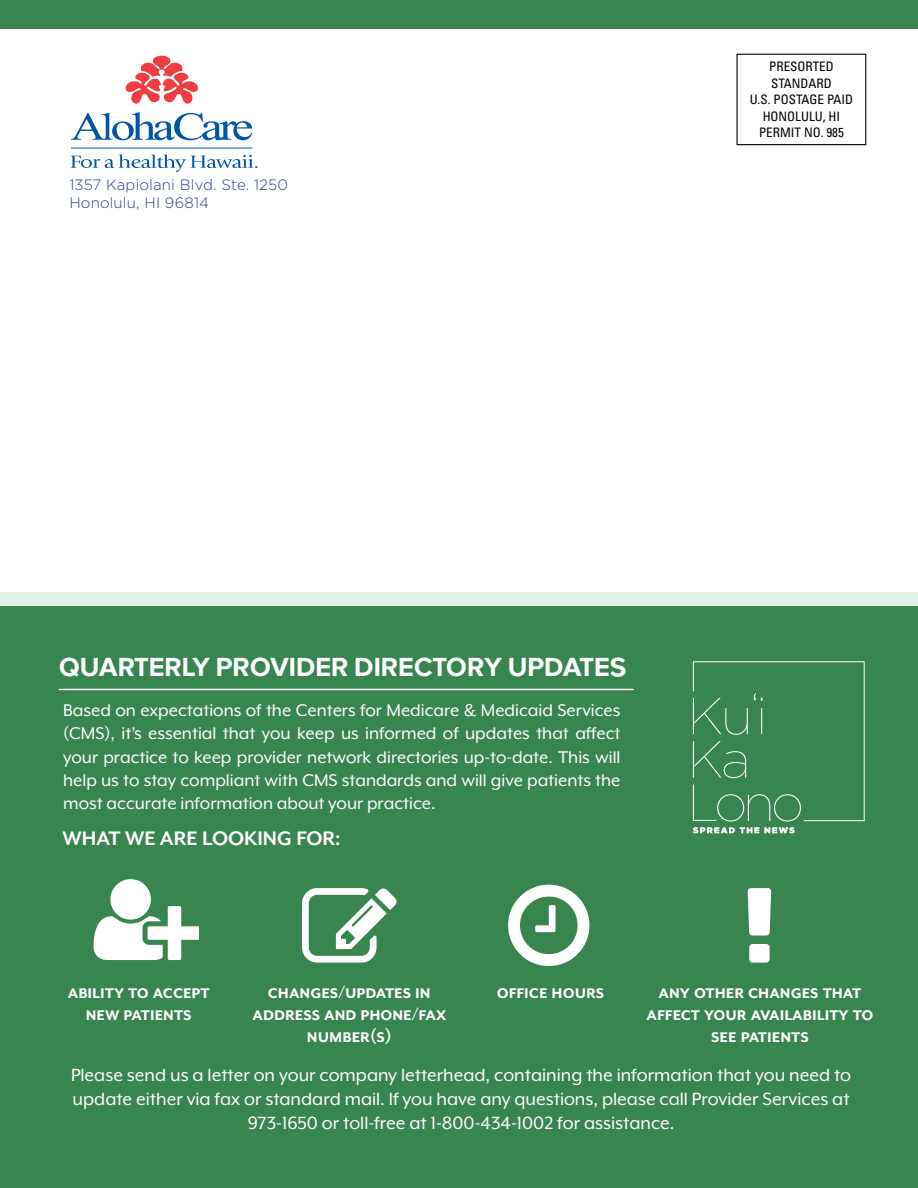
<style>
.page{position:relative;width:918px;height:1188px;background:#fff}
.page>*{position:absolute;margin:0;border:0;box-sizing:border-box;transform-origin:0 0}
.t1{font:500 27px "Proxima Sans";color:#fff}
.t2{font:700 22.5px "Mr Eaves XL Mod OT";color:#fff}
.t3{font:20.4px/24.5px "Mr Eaves XL Mod OT";color:#fff;text-align:center}
.t4{font:700 20.4px/21.9px "Mr Eaves XL Mod OT";color:#fff;text-align:center}
.t5{font:19.5px/23.4px "Mr Eaves XL Mod OT";color:#fff;text-align:justify}
.t6{font:300 15px/18px "Gotham";letter-spacing:.01em;color:#25408f}
.t7{font:condensed 13.05px/16.5px "Univers LT Std";color:#000;text-align:center}
</style>
<div class="page">
<div style="left:0;top:0;width:918px;height:28px;background:#38854f"></div>
<div style="left:0;top:594px;width:918px;height:594px;background:#38854f"></div>
<svg style="left:125px;top:56px;width:73px;height:48px"></svg>
<svg style="left:71px;top:112px;width:181px;height:28px"></svg>
<hr style="left:71px;top:148px;width:181px;height:1px;background:#0055a4">
<svg style="left:71px;top:155px;width:186px;height:17px"></svg>
<div style="left:737px;top:54px;width:129px;height:91px;border:1px solid #000"></div>
<svg style="left:693px;top:661px;width:172px;height:172px"></svg>
<div style="left:0;top:592px;width:918px;height:14px;background:#e3f2e7"></div>
<hr style="left:59px;top:689px;width:575px;height:1px;background:#fff">
<svg style="left:94px;top:879px;width:104px;height:81px"></svg>
<svg style="left:302px;top:888px;width:94px;height:75px"></svg>
<svg style="left:508px;top:885px;width:81px;height:81px"></svg>
<svg style="left:748px;top:888px;width:23px;height:75px"></svg>
<p class="t6" style="left:69px;top:175px;width:220px">1357 Kapiolani Blvd. Ste. 1250<br>Honolulu, HI 96814</p>
<p class="t7" style="left:750px;top:58px;width:105px">PRESORTED<br>STANDARD<br>U.S. POSTAGE PAID<br>HONOLULU, HI<br>PERMIT NO. 985</p>
<h1 class="t1" style="left:59px;top:651px;width:570px">QUARTERLY PROVIDER DIRECTORY UPDATES</h1>
<p class="t5" style="left:63px;top:698px;width:559px">Based on expectations of the Centers for Medicare &amp; Medicaid Services (CMS), it’s essential that you keep us informed of updates that affect your practice to keep provider network directories up-to-date. This will help us to stay compliant with CMS standards and will give patients the most accurate information about your practice.</p>
<p class="t2" style="left:63px;top:826px;width:280px">WHAT WE ARE LOOKING FOR:</p>
<p class="t4" style="left:68px;top:981px;width:143px">ability to accept new patients</p>
<p class="t4" style="left:253px;top:981px;width:195px">changes/updates in address and phone/fax number(s)</p>
<p class="t4" style="left:497px;top:981px;width:109px">office hours</p>
<p class="t4" style="left:647px;top:981px;width:228px">any other changes that affect your availability to see patients</p>
<p class="t3" style="left:71px;top:1062px;width:782px">Please send us a letter on your company letterhead, containing the information that you need to update either via fax or standard mail. If you have any questions, please call Provider Services at<br>973-1650 or toll-free at 1-800-434-1002 for assistance.</p>
</div>
